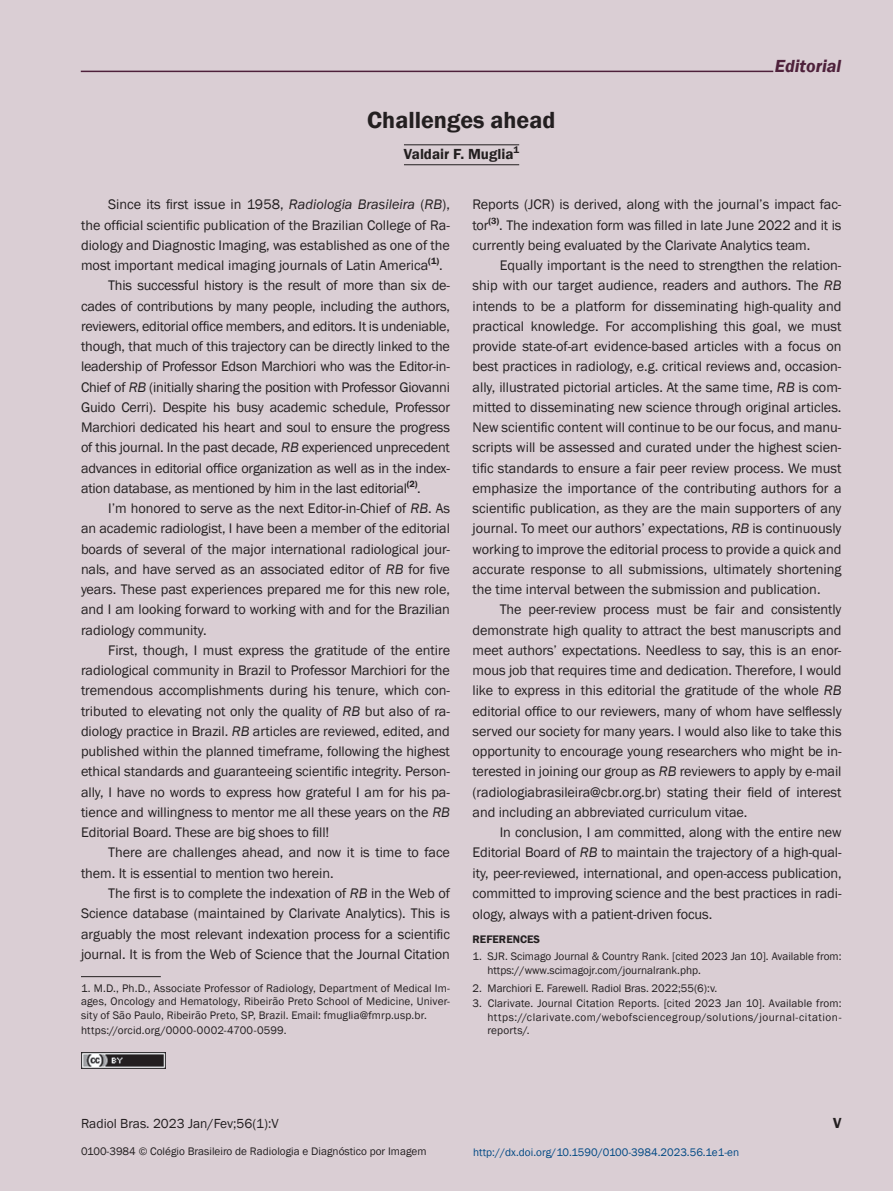
<style>
.page{position:relative;width:893px;height:1191px;background:#daced4}
.page>*{position:absolute;margin:0;border:0;box-sizing:border-box;transform-origin:0 0}
.t1{font:600 24px "Franklin Gothic";color:#231f20}
.t2{font:italic 600 18px "Franklin Gothic";color:#4e213b}
.t3{font:600 15px "Franklin Gothic";color:#231f20}
.t4{font:14.25px/20.2px "Franklin Gothic";letter-spacing:-.005em;color:#231f20;text-align:justify}
.t5{font:13.5px "Franklin Gothic";color:#231f20}
.t6{font:11.25px/13.5px "Franklin Gothic";color:#231f20;text-align:justify}
.t7{font:11.25px "Franklin Gothic";color:#014984}
.t8{font:600 11.25px "Franklin Gothic";color:#231f20}
.s1{font-style:italic}
</style>
<div class="page">
<hr style="left:404px;top:145px;width:115px;height:1px;background:#231f20">
<hr style="left:404px;top:164px;width:115px;height:1px;background:#231f20">
<hr style="left:81px;top:976px;width:80px;height:1px;background:#231f20">
<hr style="left:81px;top:71px;width:692px;height:1px;background:#4e213b">
<img style="left:81px;top:1052px;width:85px;height:16px">
<h1 class="t1" style="left:367px;top:105px;width:190px">Challenges ahead</h1>
<p class="t3" style="left:404px;top:145px;width:117px">Valdair F. Muglia<sup>1</sup></p>
<p class="t2" style="left:775px;top:54px;width:68px">Editorial</p>
<p class="t4" style="left:108px;top:195px;width:343px">Since its first issue in 1958, <span class="s1">Radiologia Brasileira</span> (<span class="s1">RB</span>),</p>
<p class="t4" style="left:81px;top:215px;width:370px">the official scientific publication of the Brazilian College of Ra-</p>
<p class="t4" style="left:81px;top:235px;width:370px">diology and Diagnostic Imaging, was established as one of the</p>
<p class="t4" style="left:81px;top:255px;width:363px">most important medical imaging journals of Latin America<sup>(1)</sup>.</p>
<p class="t4" style="left:108px;top:276px;width:343px">This successful history is the result of more than six de-</p>
<p class="t4" style="left:81px;top:296px;width:370px">cades of contributions by many people, including the authors,</p>
<p class="t4" style="left:81px;top:316px;width:370px">reviewers, editorial office members, and editors. It is undeniable,</p>
<p class="t4" style="left:81px;top:336px;width:371px">though, that much of this trajectory can be directly linked to the</p>
<p class="t4" style="left:81px;top:357px;width:370px">leadership of Professor Edson Marchiori who was the Editor-in-</p>
<p class="t4" style="left:81px;top:377px;width:370px">Chief of <span class="s1">RB</span> (initially sharing the position with Professor Giovanni</p>
<p class="t4" style="left:81px;top:397px;width:370px">Guido Cerri). Despite his busy academic schedule, Professor</p>
<p class="t4" style="left:81px;top:417px;width:370px">Marchiori dedicated his heart and soul to ensure the progress</p>
<p class="t4" style="left:81px;top:438px;width:370px">of this journal. In the past decade, <span class="s1">RB</span> experienced unprecedent</p>
<p class="t4" style="left:81px;top:458px;width:370px">advances in editorial office organization as well as in the index-</p>
<p class="t4" style="left:81px;top:478px;width:341px">ation database, as mentioned by him in the last editorial<sup>(2)</sup>.</p>
<p class="t4" style="left:108px;top:498px;width:343px">I’m honored to serve as the next Editor-in-Chief of <span class="s1">RB</span>. As</p>
<p class="t4" style="left:81px;top:519px;width:371px">an academic radiologist, I have been a member of the editorial</p>
<p class="t4" style="left:81px;top:539px;width:370px">boards of several of the major international radiological jour-</p>
<p class="t4" style="left:81px;top:559px;width:370px">nals, and have served as an associated editor of <span class="s1">RB</span> for five</p>
<p class="t4" style="left:81px;top:579px;width:370px">years. These past experiences prepared me for this new role,</p>
<p class="t4" style="left:81px;top:600px;width:370px">and I am looking forward to working with and for the Brazilian</p>
<p class="t4" style="left:81px;top:620px;width:127px">radiology community.</p>
<p class="t4" style="left:108px;top:640px;width:343px">First, though, I must express the gratitude of the entire</p>
<p class="t4" style="left:81px;top:660px;width:371px">radiological community in Brazil to Professor Marchiori for the</p>
<p class="t4" style="left:81px;top:681px;width:370px">tremendous accomplishments during his tenure, which con-</p>
<p class="t4" style="left:81px;top:701px;width:370px">tributed to elevating not only the quality of <span class="s1">RB</span> but also of ra-</p>
<p class="t4" style="left:81px;top:721px;width:370px">diology practice in Brazil. <span class="s1">RB</span> articles are reviewed, edited, and</p>
<p class="t4" style="left:81px;top:741px;width:370px">published within the planned timeframe, following the highest</p>
<p class="t4" style="left:81px;top:762px;width:370px">ethical standards and guaranteeing scientific integrity. Person-</p>
<p class="t4" style="left:81px;top:782px;width:370px">ally, I have no words to express how grateful I am for his pa-</p>
<p class="t4" style="left:81px;top:802px;width:370px">tience and willingness to mentor me all these years on the <span class="s1">RB</span></p>
<p class="t4" style="left:81px;top:822px;width:250px">Editorial Board. These are big shoes to fill!</p>
<p class="t4" style="left:108px;top:843px;width:343px">There are challenges ahead, and now it is time to face</p>
<p class="t4" style="left:81px;top:863px;width:254px">them. It is essential to mention two herein.</p>
<p class="t4" style="left:108px;top:883px;width:343px">The first is to complete the indexation of <span class="s1">RB</span> in the Web of</p>
<p class="t4" style="left:81px;top:903px;width:370px">Science database (maintained by Clarivate Analytics). This is</p>
<p class="t4" style="left:81px;top:924px;width:371px">arguably the most relevant indexation process for a scientific</p>
<p class="t4" style="left:81px;top:944px;width:370px">journal. It is from the Web of Science that the Journal Citation</p>
<p class="t6" style="left:81px;top:981px;width:370px">1. M.D., Ph.D., Associate Professor of Radiology, Department of Medical Im&shy;ages, Oncology and Hematology, Ribeirão Preto School of Medicine, Univer&shy;sity of São Paulo, Ribeirão Preto, SP, Brazil. Email: fmuglia@fmrp.usp.br.</p>
<p class="t6" style="left:81px;top:1024px;width:207px">https://orcid.org/0000-0002-4700-0599.</p>
<p class="t4" style="left:472px;top:195px;width:370px">Reports (JCR) is derived, along with the journal’s impact fac&shy;tor<sup>(3)</sup>. The indexation form was filled in late June 2022 and it is currently being evaluated by the Clarivate Analytics team.</p>
<p class="t4" style="left:473px;top:255px;width:370px;text-indent:27px">Equally important is the need to strengthen the relation&shy;ship with our target audience, readers and authors. The <span class="s1">RB </span>intends to be a platform for disseminating high-quality and practical knowledge. For accomplishing this goal, we must provide state-of-art evidence-based articles with a focus on best practices in radiology, e.g. critical reviews and, occasion&shy;ally, illustrated pictorial articles. At the same time, <span class="s1">RB</span> is com&shy;mitted to disseminating new science through original articles.<br>New scientific content will continue to be our focus, and manu&shy;scripts will be assessed and curated under the highest scien&shy;tific standards to ensure a fair peer review process. We must emphasize the importance of the contributing authors for a scientific publication, as they are the main supporters of any journal. To meet our authors’ expectations, <span class="s1">RB</span> is continuously working to improve the editorial process to provide a quick and accurate response to all submissions, ultimately shortening the time interval between the submission and publication.</p>
<p class="t4" style="left:473px;top:600px;width:371px;text-indent:27px">The peer-review process must be fair and consistently demonstrate high quality to attract the best manuscripts and meet authors’ expectations. Needless to say, this is an enor&shy;mous job that requires time and dedication. Therefore, I would like to express in this editorial the gratitude of the whole <span class="s1">RB </span>editorial office to our reviewers, many of whom have selflessly served our society for many years. I would also like to take this opportunity to encourage young researchers who might be in&shy;terested in joining our group as <span class="s1">RB</span> reviewers to apply by e-mail (radiologiabrasileira@cbr.org.br) stating their field of interest and including an abbreviated curriculum vitae.</p>
<p class="t4" style="left:473px;top:822px;width:371px;text-indent:27px">In conclusion, I am committed, along with the entire new Editorial Board of <span class="s1">RB</span> to maintain the trajectory of a high-qual&shy;ity, peer-reviewed, international, and open-access publication, committed to improving science and the best practices in radi&shy;ology, always with a patient-driven focus.</p>
<p class="t8" style="left:472px;top:932px;width:69px">REFERENCES</p>
<p class="t6" style="left:487px;top:950px;width:356px;text-indent:-15px">1. SJR. Scimago Journal &amp; Country Rank. [cited 2023 Jan 10]. Available from: https://www.scimagojr.com/journalrank.php.</p>
<p class="t6" style="left:472px;top:981px;width:246px">2. Marchiori E. Farewell. Radiol Bras. 2022;55(6):v.</p>
<p class="t6" style="left:487px;top:997px;width:356px;text-indent:-15px">3. Clarivate. Journal Citation Reports. [cited 2023 Jan 10]. Available from: https://clarivate.com/webofsciencegroup/solutions/journal-citation&shy;reports/.</p>
<p class="t5" style="left:81px;top:1114px;width:199px">Radiol Bras. 2023 Jan/Fev;56(1):V</p>
<p class="t3" style="left:833px;top:1113px;width:10px">V</p>
<p class="t6" style="left:81px;top:1145px;width:347px">0100-3984 © Colégio Brasileiro de Radiologia e Diagnóstico por Imagem</p>
<p class="t7" style="left:473px;top:1144px;width:267px">http://dx.doi.org/10.1590/0100-3984.2023.56.1e1-en</p>
</div>
